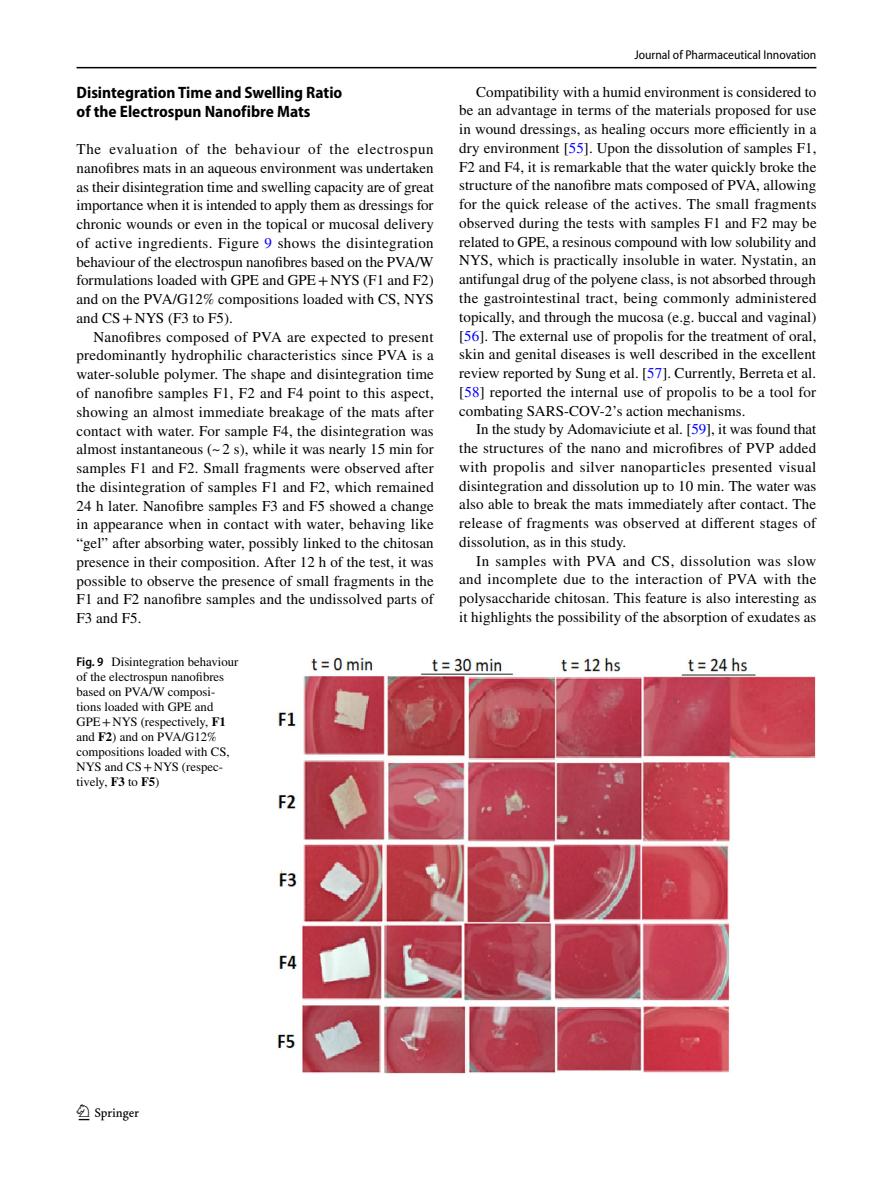
<style>
.page{position:relative;width:893px;height:1187px;background:#fff}
.page>*{position:absolute;margin:0;border:0;box-sizing:border-box;transform-origin:0 0}
.t1{font:22.5px "Springnew Regular 2";color:#000}
.t2{font:700 semi-condensed 16.5px/18.8px "Myriad Pro";color:#000}
.t3{font:15px/18.8px "STIX";letter-spacing:.005em;color:#000;text-align:justify}
.t4{font:12.75px/15px "STIX";color:#000}
.t5{font:semi-condensed 12.75px "Myriad Pro";color:#000}
.s1{color:#00f}
.s2{font-family:"Myriad Pro";font-weight:600;font-stretch:semi-condensed}
.s3{font-weight:700}
</style>
<div class="page">
<hr style="left:77px;top:67px;width:739px;height:1px;background:#000">
<img style="left:277px;top:656px;width:539px;height:417px">
<p class="t2" style="left:77px;top:83px;width:267px">Disintegration Time and Swelling Ratio of the Electrospun Nanofibre Mats</p>
<p class="t3" style="left:77px;top:141px;width:359px">The evaluation of the behaviour of the electrospun nanofibres mats in an aqueous environment was undertaken as their disintegration time and swelling capacity are of great importance when it is intended to apply them as dressings for chronic wounds or even in the topical or mucosal delivery of active ingredients. Figure <span class="s1">9</span> shows the disintegration behaviour of the electrospun nanofibres based on the PVA/W formulations loaded with GPE and GPE+NYS (F1 and F2) and on the PVA/G12% compositions loaded with CS, NYS and CS+NYS (F3 to F5).</p>
<p class="t3" style="left:77px;top:328px;width:359px;text-indent:17px">Nanofibres composed of PVA are expected to present predominantly hydrophilic characteristics since PVA is a water-soluble polymer. The shape and disintegration time of nanofibre samples F1, F2 and F4 point to this aspect, showing an almost immediate breakage of the mats after contact with water. For sample F4, the disintegration was almost instantaneous (~ 2 s), while it was nearly 15 min for samples F1 and F2. Small fragments were observed after the disintegration of samples F1 and F2, which remained 24 h later. Nanofibre samples F3 and F5 showed a change in appearance when in contact with water, behaving like “gel” after absorbing water, possibly linked to the chitosan presence in their composition. After 12 h of the test, it was possible to observe the presence of small fragments in the F1 and F2 nanofibre samples and the undissolved parts of F3 and F5.</p>
<p class="t4" style="left:77px;top:655px;width:163px"><span class="s2">Fig. 9</span> Disintegration behaviour of the electrospun nanofibres based on PVA/W composi&shy;tions loaded with GPE and<br>GPE+NYS (respectively, <span class="s3">F1 </span>and <span class="s3">F2</span>) and on PVA/G12% compositions loaded with CS,<br>NYS and CS+NYS (respec&shy;tively, <span class="s3">F3</span> to <span class="s3">F5</span>)</p>
<p class="t5" style="left:634px;top:48px;width:183px">Journal of Pharmaceutical Innovation</p>
<p class="t3" style="left:459px;top:83px;width:359px;text-indent:17px">Compatibility with a humid environment is considered to be an advantage in terms of the materials proposed for use in wound dressings, as healing occurs more efficiently in a dry environment [<span class="s1">55</span>]. Upon the dissolution of samples F1, F2 and F4, it is remarkable that the water quickly broke the structure of the nanofibre mats composed of PVA, allowing for the quick release of the actives. The small fragments observed during the tests with samples F1 and F2 may be related to GPE, a resinous compound with low solubility and NYS, which is practically insoluble in water. Nystatin, an antifungal drug of the polyene class, is not absorbed through the gastrointestinal tract, being commonly administered topically, and through the mucosa (e.g. buccal and vaginal) [<span class="s1">56</span>]. The external use of propolis for the treatment of oral, skin and genital diseases is well described in the excellent review reported by Sung et al. [<span class="s1">57</span>]. Currently, Berreta et al. [<span class="s1">58</span>] reported the internal use of propolis to be a tool for combating SARS-COV-2’s action mechanisms.</p>
<p class="t3" style="left:459px;top:421px;width:359px;text-indent:17px">In the study by Adomaviciute et al. [<span class="s1">59</span>], it was found that the structures of the nano and microfibres of PVP added with propolis and silver nanoparticles presented visual disintegration and dissolution up to 10 min. The water was also able to break the mats immediately after contact. The release of fragments was observed at different stages of dissolution, as in this study.</p>
<p class="t3" style="left:459px;top:552px;width:359px;text-indent:17px">In samples with PVA and CS, dissolution was slow and incomplete due to the interaction of PVA with the polysaccharide chitosan. This feature is also interesting as it highlights the possibility of the absorption of exudates as</p>
<h1 class="t1" style="left:79px;top:1104px;width:62px">1 3</h1>
</div>
